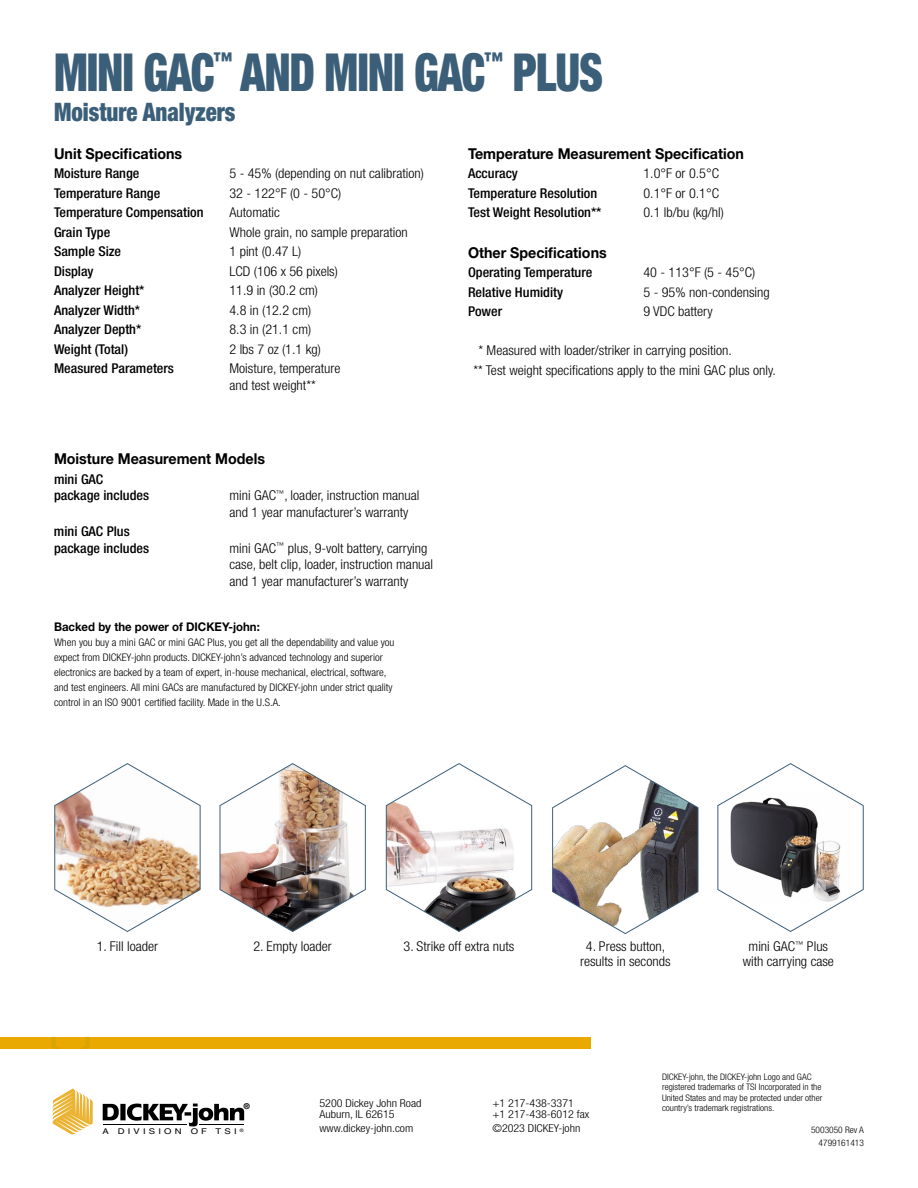
<style>
.page{position:relative;width:918px;height:1188px;background:#fff}
.page>*{position:absolute;margin:0;border:0;box-sizing:border-box;transform-origin:0 0}
.t1{font:900 condensed 52.5px "Helvetica Neue LT Pro";letter-spacing:-.025em;color:#3c5f79;scale:.85 1}
.t2{font:900 condensed 25.5px "Helvetica Neue LT Pro";color:#3c5f79;scale:.9 1}
.t3{font:900 condensed 21.9px "Helvetica Neue LT Pro";color:#3c5f79;scale:.85 1}
.t4{font:700 15px "Helvetica Neue LT Pro";color:#000;scale:.95 1}
.t5{font:300 condensed 13.5px/16.5px "Helvetica Neue LT Std";color:#000;scale:1.05 1}
.t6{font:500 condensed 13.5px/16.5px "Helvetica Neue LT Std";color:#000;scale:1.05 1}
.t7{font:700 12px "Helvetica Neue LT Pro";color:#000;scale:.95 1}
.t8{font:300 condensed 10.95px/10.9px "Helvetica Neue LT Std";color:#000;scale:1.1 1}
.t9{font:300 condensed 10.5px/15px "Helvetica Neue LT Std";color:#000;scale:1.05 1}
.t10{font:300 condensed 9px/10.5px "Helvetica Neue LT Std";color:#000;scale:1.05 1}
.t11{font:7.95px "Helvetica";letter-spacing:.335em;color:#000;scale:1.21 1}
.t12{font:700 7.95px "Helvetica";color:#000}
</style>
<div class="page">
<svg style="left:52px;top:1089px;width:41px;height:45px"></svg>
<svg style="left:103px;top:1104px;width:141px;height:22px"></svg>
<hr style="left:103px;top:1124px;width:83px;height:1px;background:#000">
<hr style="left:200px;top:1124px;width:44px;height:1px;background:#000">
<div style="left:0;top:1037px;width:591px;height:11px;background:#eaa900"></div>
<svg style="left:0;top:763px;width:201px;height:286px"></svg>
<img style="left:220px;top:763px;width:146px;height:169px">
<svg style="left:386px;top:763px;width:146px;height:169px"></svg>
<svg style="left:717px;top:763px;width:147px;height:169px"></svg>
<svg style="left:552px;top:765px;width:147px;height:169px"></svg>
<h1 class="t1" style="left:54px;top:40px;width:191px">MINI GAC</h1>
<h3 class="t3" style="left:214px;top:47px;width:23px">™</h3>
<h1 class="t1" style="left:241px;top:40px;width:290px">AND MINI GAC</h1>
<h3 class="t3" style="left:484px;top:47px;width:23px">™</h3>
<h1 class="t1" style="left:513px;top:40px;width:107px">PLUS</h1>
<h2 class="t2" style="left:54px;top:97px;width:203px">Moisture Analyzers</h2>
<p class="t4" style="left:54px;top:144px;width:136px">Unit Specifications</p>
<p class="t6" style="left:54px;top:165px;width:83px">Moisture Range</p>
<p class="t5" style="left:230px;top:165px;width:187px">5 - 45% (depending on nut calibration)</p>
<p class="t6" style="left:54px;top:184px;width:103px">Temperature Range</p>
<p class="t5" style="left:230px;top:185px;width:108px">32 - 122°F (0 - 50°C)</p>
<p class="t6" style="left:54px;top:204px;width:144px">Temperature Compensation</p>
<p class="t5" style="left:229px;top:204px;width:49px">Automatic</p>
<p class="t6" style="left:54px;top:223px;width:55px">Grain Type</p>
<p class="t5" style="left:230px;top:223px;width:171px">Whole grain, no sample preparation</p>
<p class="t6" style="left:54px;top:243px;width:65px">Sample Size</p>
<p class="t5" style="left:230px;top:243px;width:70px">1 pint (0.47 L)</p>
<p class="t6" style="left:54px;top:262px;width:39px">Display</p>
<p class="t5" style="left:230px;top:262px;width:105px">LCD (106 x 56 pixels)</p>
<p class="t6" style="left:54px;top:282px;width:88px">Analyzer Height*</p>
<p class="t5" style="left:230px;top:282px;width:86px">11.9 in (30.2 cm)</p>
<p class="t6" style="left:54px;top:301px;width:83px">Analyzer Width*</p>
<p class="t5" style="left:230px;top:301px;width:79px">4.8 in (12.2 cm)</p>
<p class="t6" style="left:54px;top:321px;width:85px">Analyzer Depth*</p>
<p class="t5" style="left:230px;top:321px;width:79px">8.3 in (21.1 cm)</p>
<p class="t6" style="left:54px;top:340px;width:72px">Weight (Total)</p>
<p class="t5" style="left:230px;top:340px;width:89px">2 lbs 7 oz (1.1 kg)</p>
<p class="t6" style="left:54px;top:360px;width:116px">Measured Parameters</p>
<p class="t5" style="left:230px;top:360px;width:107px">Moisture, temperature and test weight**</p>
<p class="t4" style="left:54px;top:449px;width:224px">Moisture Measurement Models</p>
<p class="t6" style="left:54px;top:471px;width:92px">mini GAC package includes</p>
<p class="t5" style="left:230px;top:487px;width:182px">mini GAC<sup>™</sup>, loader, instruction manual and 1 year manufacturer’s warranty</p>
<p class="t6" style="left:54px;top:523px;width:92px">mini GAC Plus package includes</p>
<p class="t5" style="left:230px;top:540px;width:196px">mini GAC<sup>™</sup> plus, 9-volt battery, carrying case, belt clip, loader, instruction manual and 1 year manufacturer’s warranty</p>
<p class="t7" style="left:54px;top:619px;width:218px">Backed by the power of DICKEY-john:</p>
<p class="t9" style="left:54px;top:634px;width:326px">When you buy a mini GAC or mini GAC Plus, you get all the dependability and value you expect from DICKEY-john products. DICKEY-john’s advanced technology and superior electronics are backed by a team of expert, in-house mechanical, electrical, software, and test engineers. All mini GACs are manufactured by DICKEY-john under strict quality control in an ISO 9001 certified facility. Made in the U.S.A.</p>
<p class="t4" style="left:468px;top:144px;width:292px">Temperature Measurement Specification</p>
<p class="t6" style="left:468px;top:165px;width:49px">Accuracy</p>
<p class="t5" style="left:644px;top:165px;width:73px">1.0°F or 0.5°C</p>
<p class="t6" style="left:468px;top:184px;width:125px">Temperature Resolution</p>
<p class="t5" style="left:644px;top:185px;width:73px">0.1°F or 0.1°C</p>
<p class="t6" style="left:468px;top:204px;width:129px">Test Weight Resolution**</p>
<p class="t5" style="left:644px;top:204px;width:78px">0.1 lb/bu (kg/hl)</p>
<p class="t4" style="left:468px;top:243px;width:148px">Other Specifications</p>
<p class="t6" style="left:468px;top:264px;width:120px">Operating Temperature</p>
<p class="t5" style="left:644px;top:264px;width:108px">40 - 113°F (5 - 45°C)</p>
<p class="t6" style="left:468px;top:283px;width:92px">Relative Humidity</p>
<p class="t5" style="left:644px;top:284px;width:122px">5 - 95% non-condensing</p>
<p class="t6" style="left:468px;top:303px;width:34px">Power</p>
<p class="t5" style="left:644px;top:303px;width:67px">9 VDC battery</p>
<p class="t5" style="left:473px;top:341px;width:290px;line-height:19.5px;text-indent:5px">* Measured with loader/striker in carrying position.<br>** Test weight specifications apply to the mini GAC plus only.</p>
<p class="t5" style="left:97px;top:938px;width:60px">1. Fill loader</p>
<p class="t5" style="left:253px;top:938px;width:76px">2. Empty loader</p>
<p class="t5" style="left:404px;top:938px;width:107px">3. Strike off extra nuts</p>
<p class="t5" style="left:580px;top:939px;width:88px;line-height:15px;text-align:center">4. Press button, results in seconds</p>
<p class="t5" style="left:743px;top:939px;width:88px;line-height:15px;text-align:center">mini GAC<sup>™</sup> Plus with carrying case</p>
<p class="t12" style="left:244px;top:1101px;width:7px">®</p>
<p class="t8" style="left:319px;top:1098px;width:94px">5200 Dickey John Road<br>Auburn, IL 62615</p>
<p class="t8" style="left:319px;top:1123px;width:87px">www.dickey-john.com</p>
<p class="t11" style="left:102px;top:1127px;width:118px">A DIVISION OF TSI <sup>®</sup></p>
<p class="t8" style="left:492px;top:1098px;width:90px">+1 217-438-3371 +1 217-438-6012 fax</p>
<p class="t8" style="left:492px;top:1123px;width:82px">©2023 DICKEY-john</p>
<p class="t10" style="left:662px;top:1071px;width:154px">DICKEY-john, the DICKEY-john Logo and GAC registered trademarks of TSI Incorporated in the United States and may be protected under other country’s trademark registrations.</p>
<p class="t10" style="left:811px;top:1124px;width:52px;line-height:12.8px;text-align:right">5003050 Rev A<br>4799161413</p>
</div>
